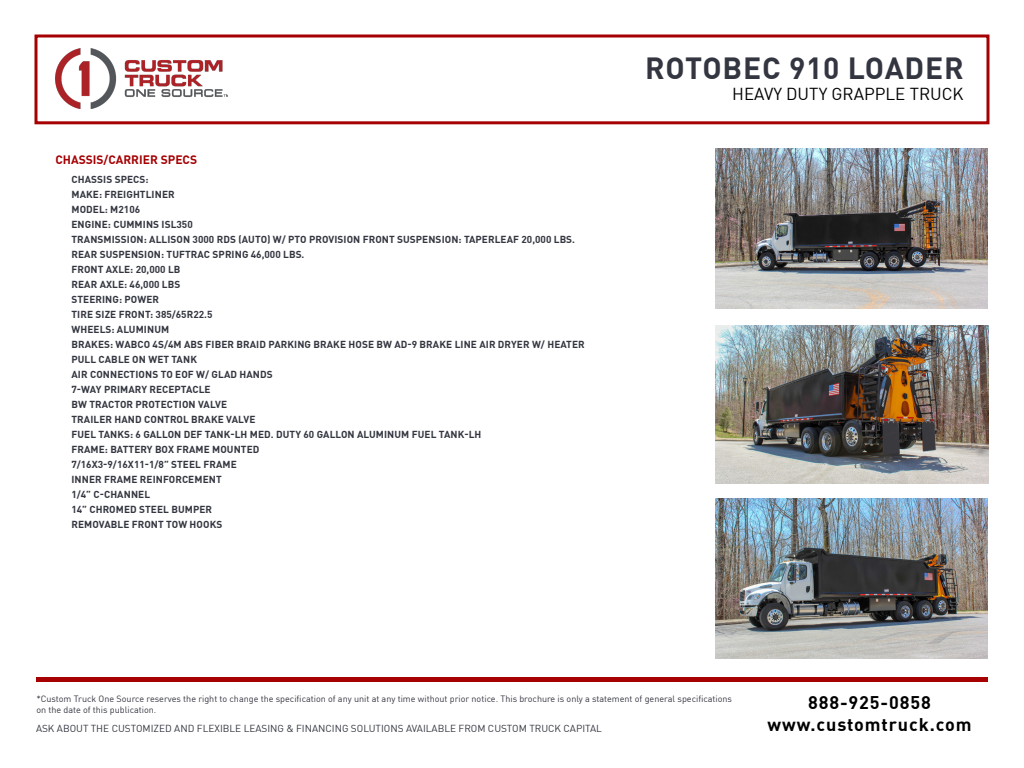
<style>
.page{position:relative;width:1024px;height:768px;background:#fff}
.page>*{position:absolute;margin:0;border:0;box-sizing:border-box;transform-origin:0 0}
.t1{font:700 30px "DIN Pro";letter-spacing:.025em;color:#333640}
.t2{font:700 18px "DIN Pro";letter-spacing:.05em;color:#000}
.t3{font:17px "DIN Pro";color:#000}
.t4{font:700 12px "DIN Pro";color:#a60003}
.t5{font:700 10px/15px "DIN Pro";letter-spacing:.01em;color:#333640}
.t6{font:10px "DIN Pro";color:#333640}
.t7{font:9px/10.8px "DIN Pro";color:#333640}
</style>
<div class="page">
<div style="left:34px;top:34px;width:956px;height:90px;background:#fff;border:3px solid #a60003"></div>
<img style="left:56px;top:49px;width:172px;height:60px">
<img style="left:716px;top:148px;width:272px;height:160px">
<img style="left:716px;top:325px;width:272px;height:158px">
<img style="left:716px;top:499px;width:272px;height:160px">
<div style="left:36px;top:677px;width:952px;height:5px;background:#a60003"></div>
<p class="t4" style="left:55px;top:150px;width:143px">CHASSIS/CARRIER SPECS</p>
<p class="t5" style="left:71px;top:171px;width:79px">CHASSIS SPECS:</p>
<p class="t5" style="left:71px;top:186px;width:515px">MAKE: FREIGHTLINER<br>MODEL: M2106<br>ENGINE: CUMMINS ISL350<br>TRANSMISSION: ALLISON 3000 RDS (AUTO) W/ PTO PROVISION FRONT SUSPENSION: TAPERLEAF 20,000 LBS.<br>REAR SUSPENSION: TUFTRAC SPRING 46,000 LBS.<br>FRONT AXLE: 20,000 LB<br>REAR AXLE: 46,000 LBS<br>STEERING: POWER<br>TIRE SIZE FRONT: 385/65R22.5<br>WHEELS: ALUMINUM<br>BRAKES: WABCO 4S/4M ABS FIBER BRAID PARKING BRAKE HOSE BW AD-9 BRAKE LINE AIR DRYER W/ HEATER PULL CABLE ON WET TANK<br>AIR CONNECTIONS TO EOF W/ GLAD HANDS<br>7-WAY PRIMARY RECEPTACLE<br>BW TRACTOR PROTECTION VALVE<br>TRAILER HAND CONTROL BRAKE VALVE</p>
<p class="t5" style="left:71px;top:426px;width:412px">FUEL TANKS: 6 GALLON DEF TANK-LH MED. DUTY 60 GALLON ALUMINUM FUEL TANK-LH</p>
<p class="t5" style="left:71px;top:441px;width:190px">FRAME: BATTERY BOX FRAME MOUNTED<br>7/16X3-9/16X11-1/8” STEEL FRAME<br>INNER FRAME REINFORCEMENT<br>1/4” C-CHANNEL<br>14” CHROMED STEEL BUMPER<br>REMOVABLE FRONT TOW HOOKS</p>
<p class="t1" style="left:645px;top:45px;width:320px">ROTOBEC 910 LOADER</p>
<p class="t3" style="left:732px;top:81px;width:233px">HEAVY DUTY GRAPPLE TRUCK</p>
<p class="t7" style="left:36px;top:693px;width:697px">*Custom Truck One Source reserves the right to change the specification of any unit at any time without prior notice. This brochure is only a statement of general specifications on the date of this publication.</p>
<p class="t6" style="left:36px;top:720px;width:567px">ASK ABOUT THE CUSTOMIZED AND FLEXIBLE LEASING &amp; FINANCING SOLUTIONS AVAILABLE FROM CUSTOM TRUCK CAPITAL</p>
<p class="t2" style="left:808px;top:689px;width:124px">888-925-0858</p>
<p class="t2" style="left:767px;top:710px;width:206px">www.customtruck.com</p>
</div>
